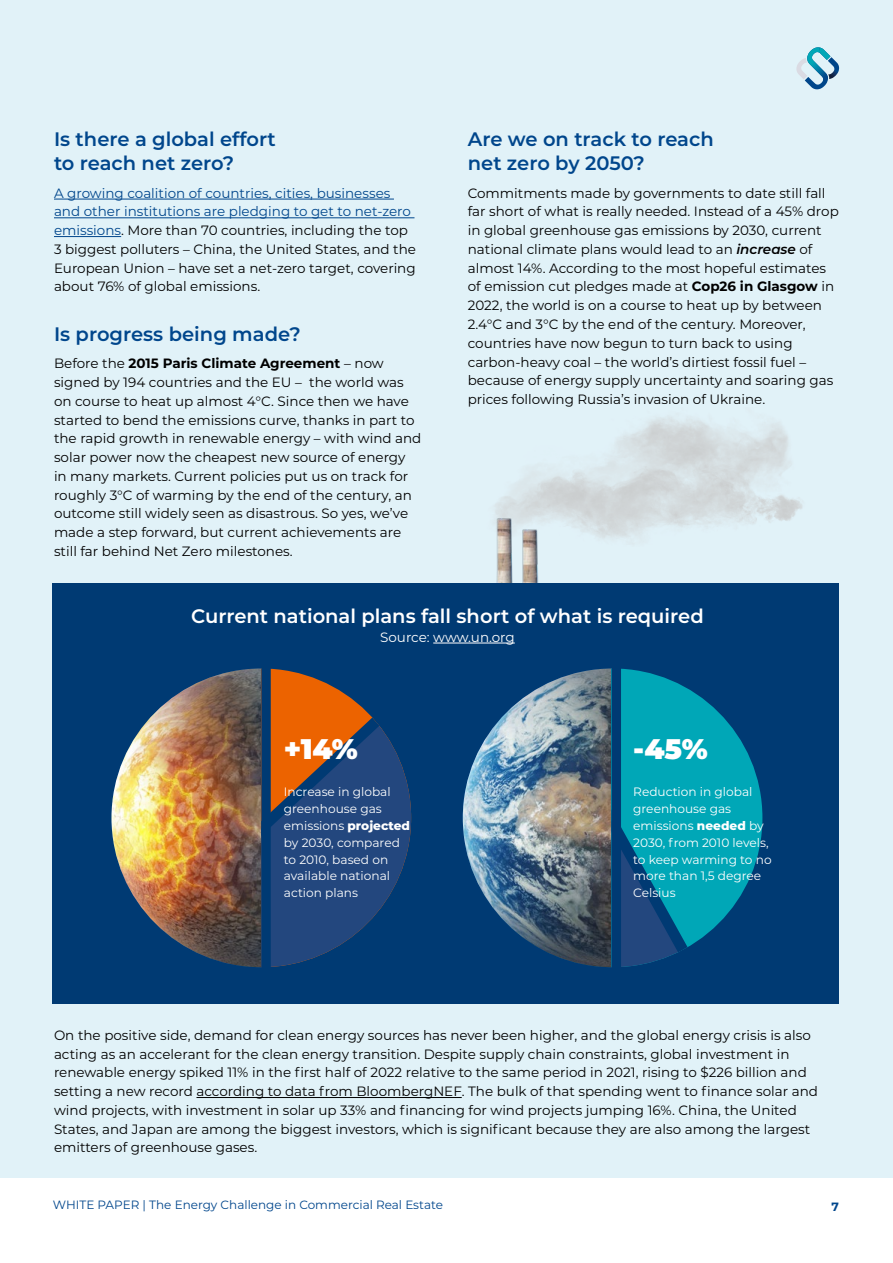
<style>
.page{position:relative;width:893px;height:1263px;background:#fff}
.page>*{position:absolute;margin:0;border:0;box-sizing:border-box;transform-origin:0 0}
.t1{font:900 28.35px "Montserrat";color:#fff}
.t2{font:600 19.5px/24px "Montserrat";color:#00468c}
.t3{font:600 19.5px "Montserrat";color:#fff}
.t4{font:13.5px/18.8px "Montserrat";color:#000}
.t5{font:13.5px "Montserrat";letter-spacing:-.005em;color:#fff}
.t6{font:12.15px/17px "Montserrat";color:#fff}
.t7{font:12px "Montserrat";color:#00468c}
.t8{font:700 12px "Montserrat";color:#00468c}
.s1{color:#00468c}
.s2{font-weight:700}
.s3{font-weight:600;font-style:italic}
.s4{font-weight:800}
</style>
<div class="page">
<div style="left:0;top:0;width:893px;height:1178px;background:#e1f2f8"></div>
<img style="left:490px;top:512px;width:72px;height:71px">
<div style="left:53px;top:583px;width:786px;height:420px;background:#003a73"></div>
<hr style="left:54px;top:199px;width:340px;height:1px;background:#00468c">
<hr style="left:54px;top:217px;width:360px;height:1px;background:#00468c">
<hr style="left:54px;top:236px;width:67px;height:1px;background:#00468c">
<hr style="left:196px;top:1097px;width:266px;height:1px;background:#000">
<img style="left:111px;top:668px;width:150px;height:299px">
<img style="left:463px;top:668px;width:149px;height:299px">
<svg style="left:271px;top:668px;width:140px;height:299px"></svg>
<svg style="left:622px;top:668px;width:140px;height:299px"></svg>
<hr style="left:433px;top:643px;width:82px;height:1px;background:#fff">
<svg style="left:796px;top:47px;width:43px;height:42px"></svg>
<h2 class="t2" style="left:54px;top:127px;width:223px">Is there a global effort to reach net zero?</h2>
<p class="t4" style="left:54px;top:183px;width:363px"><span class="s1">A growing coalition of countries, cities, businesses and other institutions are pledging to get to net-zero emissions</span>. More than 70 countries, including the top 3 biggest polluters – China, the United States, and the European Union – have set a net-zero target, covering about 76% of global emissions.</p>
<h2 class="t2" style="left:54px;top:321px;width:248px">Is progress being made?</h2>
<p class="t4" style="left:54px;top:354px;width:369px">Before the <span class="s2">2015 Paris Climate Agreement</span> – now signed by 194 countries and the EU – the world was on course to heat up almost 4°C. Since then we have started to bend the emissions curve, thanks in part to the rapid growth in renewable energy – with wind and solar power now the cheapest new source of energy in many markets. Current policies put us on track for roughly 3°C of warming by the end of the century, an outcome still widely seen as disastrous. So yes, we’ve made a step forward, but current achievements are still far behind Net Zero milestones.</p>
<h2 class="t2" style="left:468px;top:127px;width:248px">Are we on track to reach net zero by 2050?</h2>
<p class="t4" style="left:468px;top:183px;width:373px">Commitments made by governments to date still fall far short of what is really needed. Instead of a 45% drop in global greenhouse gas emissions by 2030, current national climate plans would lead to an <span class="s3">increase</span> of almost 14%. According to the most hopeful estimates of emission cut pledges made at <span class="s2">Cop26 in Glasgow</span> in 2022, the world is on a course to heat up by between 2.4°C and 3°C by the end of the century. Moreover, countries have now begun to turn back to using carbon-heavy coal – the world’s dirtiest fossil fuel – because of energy supply uncertainty and soaring gas prices following Russia’s invasion of Ukraine.</p>
<h2 class="t3" style="left:191px;top:602px;width:514px">Current national plans fall short of what is required</h2>
<p class="t5" style="left:380px;top:628px;width:136px">Source: www.un.org</p>
<h1 class="t1" style="left:284px;top:727px;width:76px">+14%</h1>
<h1 class="t1" style="left:633px;top:727px;width:76px">-45%</h1>
<p class="t6" style="left:633px;top:783px;width:140px">Reduction in global greenhouse gas emissions <span class="s4">needed</span> by<br>2030, from 2010 levels, to keep warming to no more than 1,5 degree<br>Celsius</p>
<p class="t6" style="left:284px;top:783px;width:128px">Increase in global greenhouse gas emissions <span class="s4">projected </span>by 2030, compared to 2010, based on available national action plans</p>
<p class="t4" style="left:54px;top:1025px;width:766px">On the positive side, demand for clean energy sources has never been higher, and the global energy crisis is also acting as an accelerant for the clean energy transition. Despite supply chain constraints, global investment in renewable energy spiked 11% in the first half of 2022 relative to the same period in 2021, rising to $226 billion and setting a new record according to data from BloombergNEF. The bulk of that spending went to finance solar and wind projects, with investment in solar up 33% and financing for wind projects jumping 16%. China, the United States, and Japan are among the biggest investors, which is significant because they are also among the largest emitters of greenhouse gases.</p>
<p class="t7" style="left:53px;top:1197px;width:392px">WHITE PAPER | The Energy Challenge in Commercial Real Estate</p>
<p class="t8" style="left:831px;top:1197px;width:9px">7</p>
</div>
